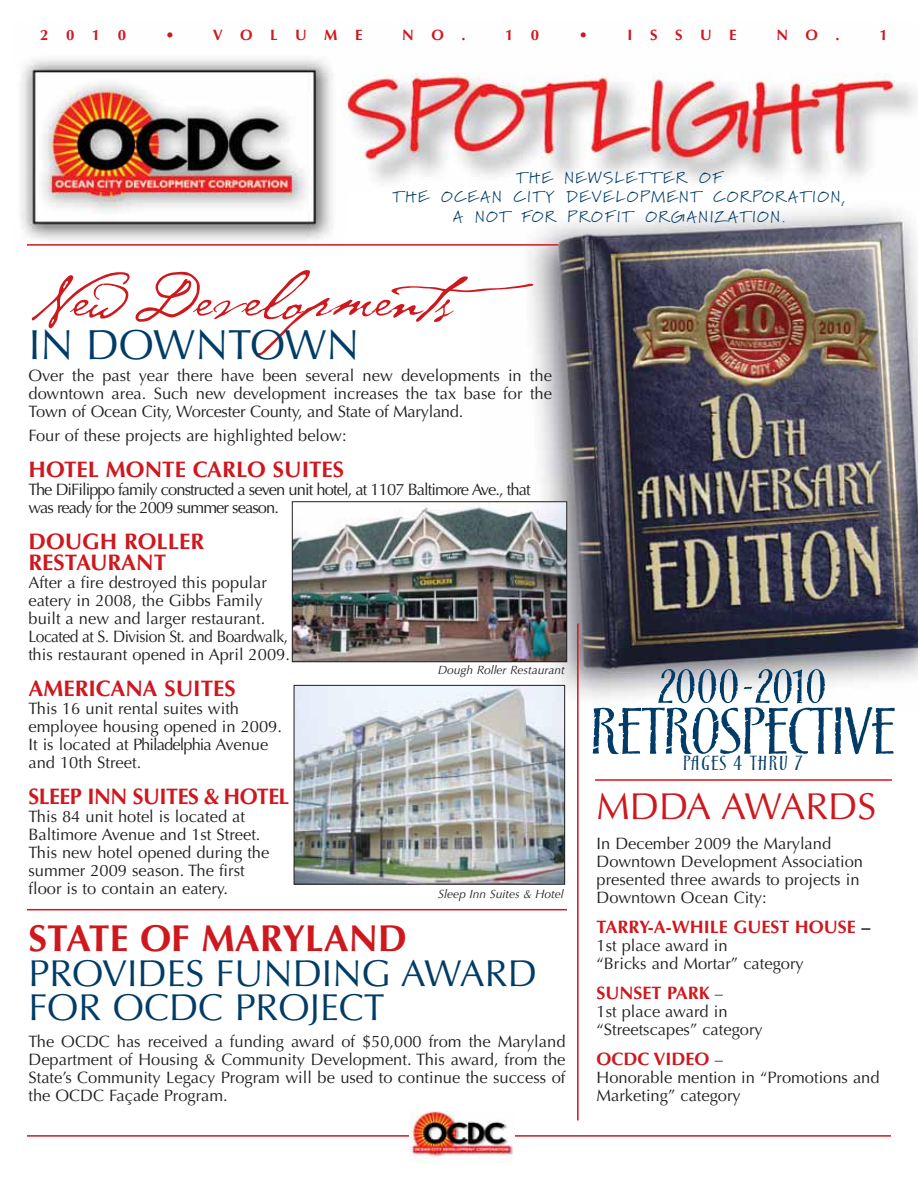
<style>
.page{position:relative;width:918px;height:1188px;background:#fff}
.page>*{position:absolute;margin:0;border:0;box-sizing:border-box;transform-origin:0 0}
.t1{font:67.5px "P22 Cezanne";letter-spacing:-.025em;color:#cf171e}
.t2{font:58.05px "Cancione ITC";letter-spacing:-.025em;color:#003c67;scale:1.25 1}
.t3{font:42.15px "Optima";color:#003c67}
.t4{font:42px "Cancione ITC";letter-spacing:-.02em;color:#003c67;scale:1.25 1}
.t5{font:37.5px/34.5px "Optima";color:#003c67}
.t6{font:700 37.5px "Optima";color:#cf171e}
.t7{font:37.5px "Optima";color:#cf171e}
.t8{font:700 22.5px/21px "Optima";color:#cf171e}
.t9{font:700 22.5px "Optima";letter-spacing:-.02em;color:#cf171e;scale:.96 1}
.t10{font:700 18px "Optima";color:#cf171e}
.t11{font:18px "Cancione ITC";letter-spacing:.045em;color:#003c67;scale:1.25 1}
.t12{font:16.5px/18px "Optima";color:#231f20}
.t13{font:16.5px/18px "Optima";letter-spacing:-.055em;color:#231f20}
.t14{font:15.9px/19.2px "Marydale";letter-spacing:.125em;color:#003c67;text-align:center}
.t15{font:700 15px "Optima";letter-spacing:1.165em;color:#cf181f}
.t16{font:italic 12px "Optima";color:#231f20}
.s1{color:#231f20}
.s2{font-weight:400;font-size:16.5px;color:#231f20}
</style>
<div class="page">
<img style="left:21px;top:59px;width:897px;height:182px">
<img style="left:348px;top:194px;width:570px;height:47px">
<img style="left:482px;top:200px;width:436px;height:512px">
<hr style="left:27px;top:244px;width:532px;height:2px;background:#cf181f">
<hr style="left:27px;top:1135px;width:864px;height:2px;background:#cf171e">
<img style="left:409px;top:1112px;width:106px;height:50px">
<img style="left:296px;top:687px;width:267px;height:195px">
<div style="left:294px;top:685px;width:271px;height:199px;border:1px solid #231f20"></div>
<img style="left:294px;top:504px;width:271px;height:156px">
<div style="left:292px;top:502px;width:275px;height:160px;border:1px solid #231f20"></div>
<hr style="left:577px;top:624px;width:2px;height:497px;background:#cf181f">
<hr style="left:27px;top:909px;width:540px;height:1px;background:#cf171e">
<hr style="left:595px;top:779px;width:297px;height:2px;background:#cf171e">
<p class="t15" style="left:40px;top:29px;width:87px">2010</p>
<p class="t15" style="left:166px;top:29px;width:11px">•</p>
<p class="t15" style="left:213px;top:29px;width:151px">VOLUME</p>
<p class="t15" style="left:402px;top:29px;width:65px">NO.</p>
<p class="t15" style="left:505px;top:29px;width:36px">1 0</p>
<p class="t15" style="left:579px;top:29px;width:11px">•</p>
<p class="t15" style="left:628px;top:29px;width:111px">ISSUE</p>
<p class="t15" style="left:776px;top:29px;width:65px">NO.</p>
<p class="t15" style="left:879px;top:29px;width:10px">1</p>
<p class="t14" style="left:393px;top:168px;width:454px">THE NEWSLETTER OF<br>THE OCEAN CITY DEVELOPMENT CORPORATION,<br>A NOT FOR PROFIT ORGANIZATION.</p>
<h1 class="t1" style="left:29px;top:252px;width:535px">New Developments</h1>
<h3 class="t3" style="left:29px;top:327px;width:332px">IN DOWNTOWN</h3>
<p class="t12" style="left:28px;top:368px;width:525px;text-align:justify">Over the past year there have been several new developments in the downtown area. Such new development increases the tax base for the Town of Ocean City, Worcester County, and State of Maryland.</p>
<p class="t12" style="left:29px;top:428px;width:320px">Four of these projects are highlighted below:</p>
<h3 class="t8" style="left:28px;top:461px;width:317px">HOTEL MONTE CARLO SUITES</h3>
<p class="t13" style="left:28px;top:482px;width:504px">The DiFilippo family constructed a seven unit hotel, at 1107 Baltimore Ave., that was ready for the 2009 summer season.</p>
<h3 class="t8" style="left:28px;top:533px;width:177px">DOUGH ROLLER<br>RESTAURANT</h3>
<p class="t12" style="left:28px;top:575px;width:263px">After a fire destroyed this popular eatery in 2008, the Gibbs Family built a new and larger restaurant.<br>Located at S. Division St. and Boardwalk, this restaurant opened in April 2009.</p>
<h3 class="t8" style="left:28px;top:680px;width:209px">AMERICANA SUITES</h3>
<p class="t12" style="left:28px;top:701px;width:255px">This 16 unit rental suites with employee housing opened in 2009.<br>It is located at Philadelphia Avenue and 10th Street.</p>
<h3 class="t9" style="left:28px;top:787px;width:273px">SLEEP INN SUITES &amp; HOTEL</h3>
<p class="t12" style="left:28px;top:809px;width:242px">This 84 unit hotel is located at<br>Baltimore Avenue and 1st Street.<br>This new hotel opened during the summer 2009 season. The first floor is to contain an eatery.</p>
<p class="t16" style="left:438px;top:665px;width:128px">Dough Roller Restaurant</p>
<p class="t16" style="left:438px;top:889px;width:127px">Sleep Inn Suites &amp; Hotel</p>
<h3 class="t6" style="left:28px;top:923px;width:380px">STATE OF MARYLAND</h3>
<h3 class="t5" style="left:28px;top:960px;width:510px">PROVIDES FUNDING AWARD<br>FOR OCDC PROJECT</h3>
<p class="t12" style="left:28px;top:1034px;width:539px;text-align:justify">The OCDC has received a funding award of $50,000 from the Maryland Department of Housing &amp; Community Development. This award, from the State’s Community Legacy Program will be used to continue the success of the OCDC Façade Program.</p>
<h3 class="t4" style="left:658px;top:664px;width:137px">2000-2010</h3>
<h2 class="t2" style="left:589px;top:700px;width:247px">RETROSPECTIVE</h2>
<p class="t11" style="left:683px;top:754px;width:97px">PAGES 4 THRU 7</p>
<h3 class="t7" style="left:597px;top:791px;width:281px">MDDA AWARDS</h3>
<p class="t12" style="left:597px;top:836px;width:268px">In December 2009 the Maryland<br>Downtown Development Association presented three awards to projects in<br>Downtown Ocean City:</p>
<p class="t10" style="left:597px;top:919px;width:275px">TARRY-A-WHILE GUEST HOUSE <span class="s1">–</span></p>
<p class="t12" style="left:597px;top:938px;width:209px">1st place award in<br>“Bricks and Mortar” category</p>
<p class="t10" style="left:597px;top:985px;width:128px">SUNSET PARK <span class="s2">–</span></p>
<p class="t12" style="left:597px;top:1004px;width:168px">1st place award in “Streetscapes” category</p>
<p class="t10" style="left:597px;top:1051px;width:128px">OCDC VIDEO <span class="s2">–</span></p>
<p class="t12" style="left:597px;top:1070px;width:285px">Honorable mention in “Promotions and<br>Marketing” category</p>
</div>
